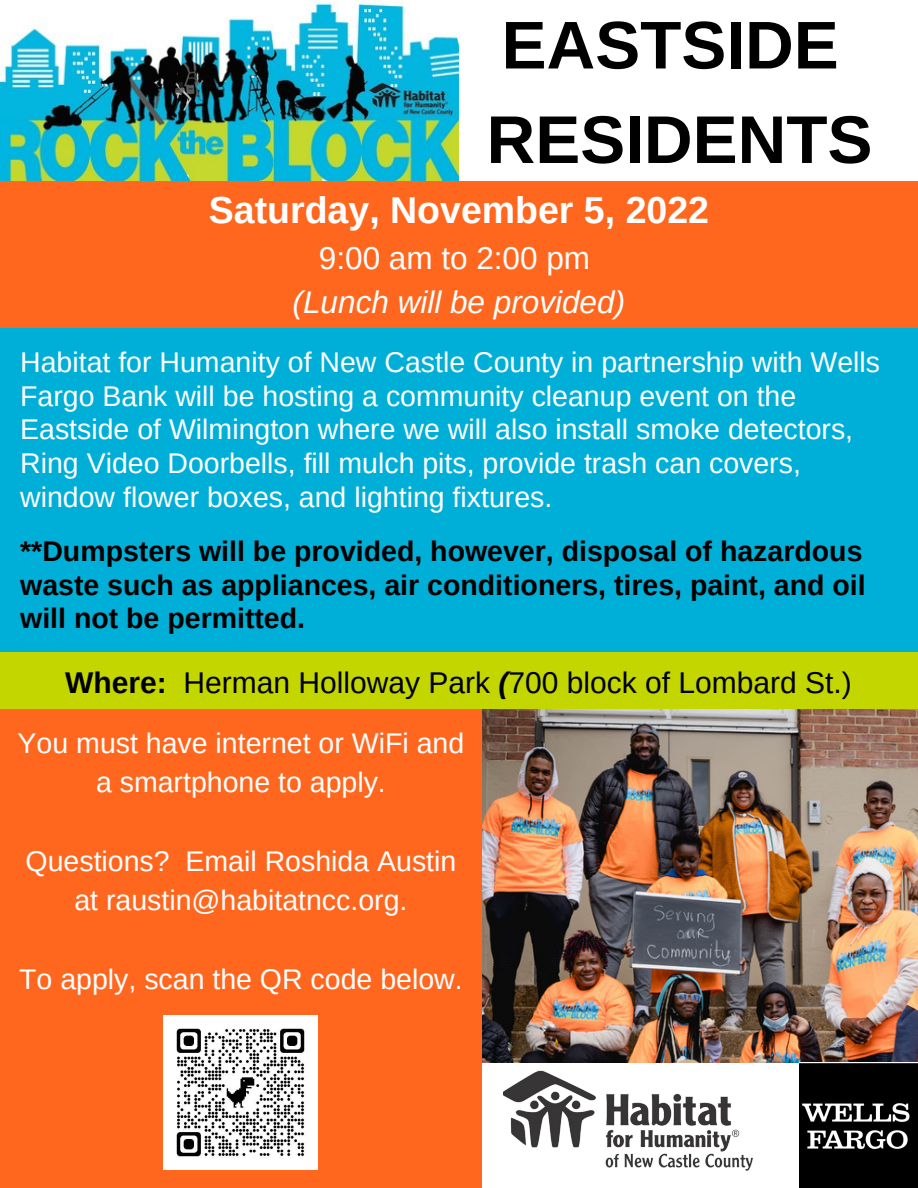
<style>
.page{position:relative;width:918px;height:1188px;background:#fff}
.page>*{position:absolute;margin:0;border:0;box-sizing:border-box;transform-origin:0 0}
.t1{font:700 67.5px/94.5px "Arimo";color:#000}
.t2{font:700 37.5px "Arimo";color:#fff}
.t3{font:italic 31.5px "Arimo";color:#fff}
.t4{font:31.5px "Arimo";color:#fff}
.t5{font:30px "Arimo";color:#000}
.t6{font:28.5px/33.8px "Arimo";color:#fff;text-align:center}
.t7{font:700 28.5px/33.8px "Arimo";color:#000;text-align:justify}
.s1{font-weight:700}
.s2{font-weight:700;font-style:italic}
</style>
<div class="page">
<img style="left:0;top:0;width:459px;height:181px">
<div style="left:0;top:652px;width:918px;height:57px;background:#c4d600"></div>
<img style="left:482px;top:710px;width:436px;height:353px">
<div style="left:0;top:710px;width:481px;height:478px;background:#ff671f"></div>
<img style="left:800px;top:1063px;width:118px;height:125px">
<img style="left:503px;top:1070px;width:250px;height:101px">
<div style="left:0;top:181px;width:918px;height:147px;background:#ff671f"></div>
<div style="left:0;top:328px;width:918px;height:324px;background:#00afd7"></div>
<img style="left:164px;top:1016px;width:154px;height:154px">
<h1 class="t1" style="left:487px;top:-2px;width:387px">EASTSIDE<br>RESIDENTS</h1>
<h2 class="t2" style="left:209px;top:189px;width:502px">Saturday, November 5, 2022</h2>
<p class="t4" style="left:319px;top:240px;width:273px">9:00 am to 2:00 pm</p>
<p class="t3" style="left:293px;top:284px;width:334px">(Lunch will be provided)</p>
<p class="t6" style="left:20px;top:345px;width:861px;text-align:left">Habitat for Humanity of New Castle County in partnership with Wells Fargo Bank will be hosting a community cleanup event on the Eastside of Wilmington where we will also install smoke detectors, Ring Video Doorbells, fill mulch pits, provide trash can covers, window flower boxes, and lighting fixtures.</p>
<p class="t7" style="left:20px;top:534px;width:847px">**Dumpsters will be provided, however, disposal of hazardous waste such as appliances, air conditioners, tires, paint, and oil will not be permitted.</p>
<p class="t5" style="left:65px;top:665px;width:788px"><span class="s1">Where:</span> Herman Holloway Park <span class="s2">(</span>700 block of Lombard St.)</p>
<p class="t6" style="left:18px;top:723px;width:448px;line-height:39.3px">You must have internet or WiFi and a smartphone to apply.</p>
<p class="t6" style="left:26px;top:841px;width:432px;line-height:39.3px">Questions? Email Roshida Austin at raustin@habitatncc.org.</p>
<p class="t6" style="left:19px;top:962px;width:445px">To apply, scan the QR code below.</p>
</div>
